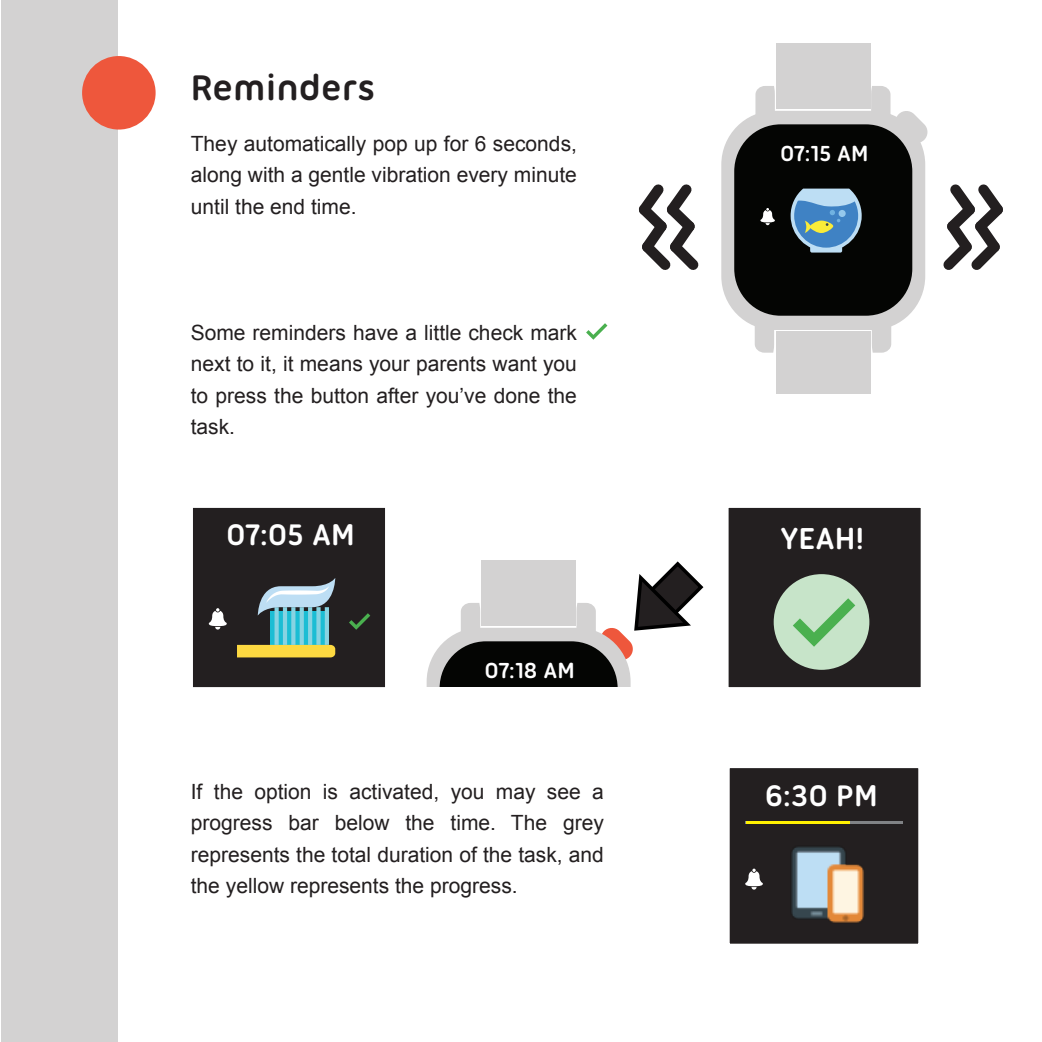
<style>
.page{position:relative;width:1042px;height:1042px;background:#fff}
.page>*{position:absolute;margin:0;border:0;box-sizing:border-box;transform-origin:0 0}
.t1{font:700 38.5px "Ubuntu Titling";color:#231f20}
.t2{font:700 32.9px "Ubuntu Titling";color:#fff}
.t3{font:700 32.2px "Ubuntu Titling";color:#fff}
.t4{font:700 23.45px "Ubuntu Titling";color:#fff}
.t5{font:21px/31.5px "Arial";color:#231f20;text-align:justify}
</style>
<div class="page">
<div style="left:1px;top:0;width:116px;height:1042px;background:#d3d2d2"></div>
<div style="left:82px;top:56px;width:74px;height:74px;background:#ee573c;border-radius:50%"></div>
<div style="left:481px;top:560px;width:95px;height:66px;background:#d3d2d2"></div>
<div style="left:427px;top:628px;width:203px;height:219px;background:#d3d2d2;border-radius:53px"></div>
<div style="left:439px;top:641px;width:178px;height:191px;background:#040503;border-radius:47px"></div>
<svg style="left:461px;top:603px;width:19px;height:28px"></svg>
<svg style="left:576px;top:561px;width:128px;height:100px"></svg>
<div style="left:776px;top:43px;width:95px;height:66px;background:#d3d2d2"></div>
<div style="left:776px;top:331px;width:95px;height:63px;background:#d3d2d2"></div>
<div style="left:721px;top:111px;width:204px;height:219px;background:#d3d2d2;border-radius:53px"></div>
<div style="left:734px;top:124px;width:178px;height:192px;background:#040503;border-radius:47px"></div>
<svg style="left:755px;top:86px;width:20px;height:28px"></svg>
<svg style="left:872px;top:315px;width:19px;height:38px"></svg>
<svg style="left:871px;top:86px;width:57px;height:58px"></svg>
<svg style="left:755px;top:315px;width:19px;height:38px"></svg>
<div style="left:189px;top:504px;width:199px;height:186px;background:#231f20;border:4px solid #fff"></div>
<svg style="left:349px;top:613px;width:21px;height:17px"></svg>
<svg style="left:586px;top:323px;width:21px;height:17px"></svg>
<svg style="left:209px;top:608px;width:18px;height:21px"></svg>
<svg style="left:760px;top:208px;width:15px;height:17px"></svg>
<div style="left:810px;top:240px;width:32px;height:13px;background:#bddef4;border-radius:2px"></div>
<svg style="left:790px;top:189px;width:71px;height:62px"></svg>
<svg style="left:638px;top:184px;width:61px;height:86px"></svg>
<svg style="left:943px;top:184px;width:60px;height:86px"></svg>
<div style="left:270px;top:611px;width:57px;height:34px;background:#1cbdd4"></div>
<svg style="left:237px;top:645px;width:98px;height:12px"></svg>
<div style="left:274px;top:607px;width:5px;height:38px;background:#88d3e2"></div>
<hr style="left:283px;top:607px;width:4px;height:38px;background:#88d3e2">
<svg style="left:291px;top:615px;width:4px;height:30px"></svg>
<svg style="left:300px;top:615px;width:4px;height:30px"></svg>
<hr style="left:308px;top:607px;width:4px;height:38px;background:#88d3e2">
<div style="left:316px;top:607px;width:5px;height:38px;background:#88d3e2"></div>
<hr style="left:325px;top:607px;width:4px;height:38px;background:#88d3e2">
<svg style="left:258px;top:578px;width:77px;height:37px"></svg>
<div style="left:725px;top:504px;width:199px;height:186px;background:#231f20;border:4px solid #fff"></div>
<div style="left:773px;top:574px;width:96px;height:96px;background:#c7e4c9;border-radius:50%"></div>
<svg style="left:793px;top:598px;width:62px;height:49px"></svg>
<div style="left:390px;top:687px;width:281px;height:195px;background:#fff"></div>
<div style="left:726px;top:764px;width:196px;height:183px;background:#231f20;border:4px solid #fff"></div>
<svg style="left:745px;top:868px;width:18px;height:21px"></svg>
<hr style="left:745px;top:821px;width:158px;height:2px;background:#808285">
<hr style="left:746px;top:821px;width:103px;height:2px;background:#fff101">
<img style="left:791px;top:847px;width:73px;height:76px">
<h1 class="t1" style="left:191px;top:65px;width:186px">Reminders</h1>
<p class="t5" style="left:191px;top:128px;width:388px">They automatically pop up for 6 seconds, along with a gentle vibration every minute until the end time.</p>
<p class="t5" style="left:191px;top:317px;width:388px">Some reminders have a little check mark next to it, it means your parents want you to press the button after you’ve done the task.</p>
<h3 class="t3" style="left:226px;top:516px;width:130px">07:05 AM</h3>
<p class="t4" style="left:484px;top:657px;width:92px">07:18 AM</p>
<p class="t4" style="left:780px;top:140px;width:90px">07:15 AM</p>
<h2 class="t2" style="left:780px;top:519px;width:85px">YEAH!</h2>
<p class="t5" style="left:191px;top:775px;width:414px">If the option is activated, you may see a progress bar below the time. The grey represents the total duration of the task, and the yellow represents the progress.</p>
<h3 class="t3" style="left:765px;top:777px;width:114px">6:30 PM</h3>
</div>
